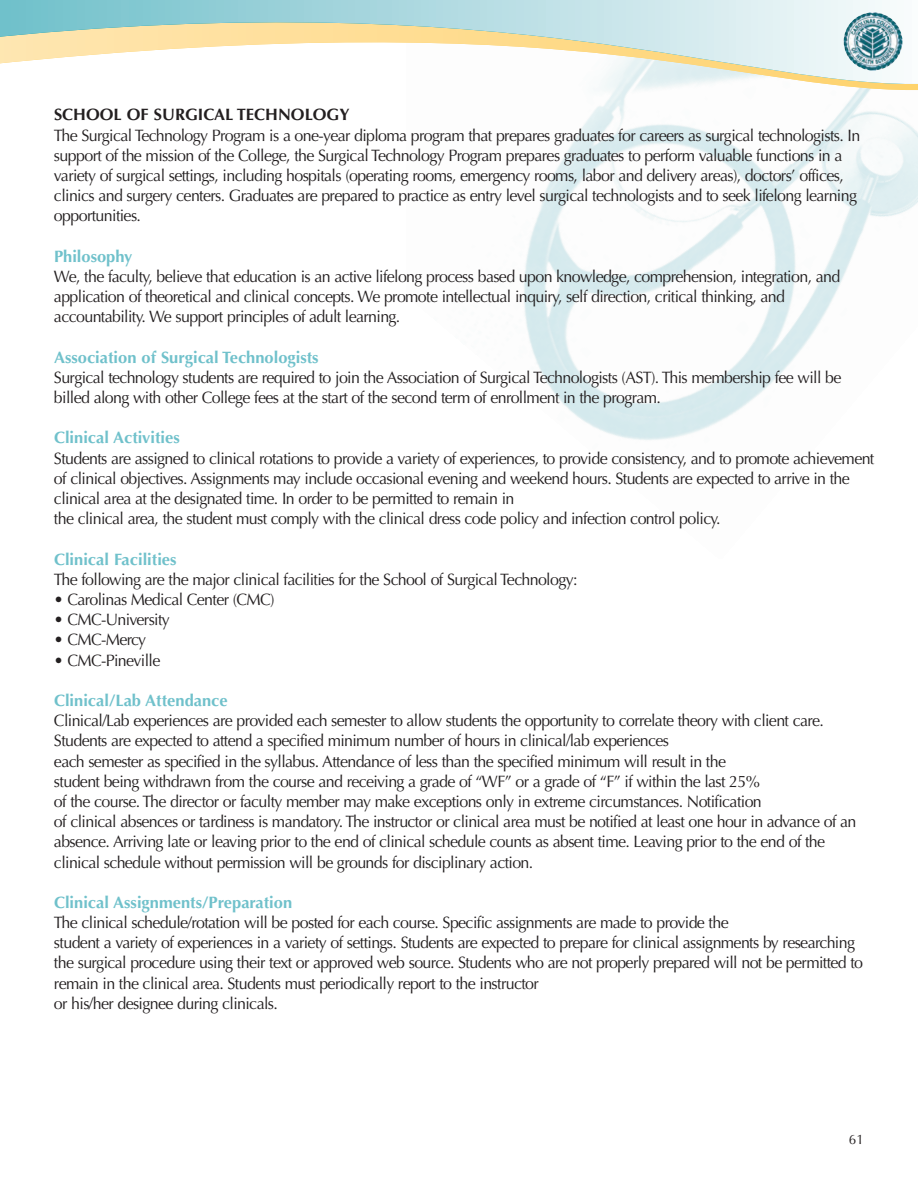
<style>
.page{position:relative;width:918px;height:1188px;background:#fff}
.page>*{position:absolute;margin:0;border:0;box-sizing:border-box;transform-origin:0 0}
.t1{font:16.5px/20.2px "Optima";letter-spacing:-.04em;color:#231f20}
.t2{font:700 16.5px "Optima";color:#70c1cb}
.t3{font:700 16.5px "Optima";color:#231f20}
.t4{font:13.5px "Optima";color:#231f20}
</style>
<div class="page">
<img style="left:523px;top:110px;width:395px;height:330px">
<svg style="left:595px;top:97px;width:270px;height:13px"></svg>
<svg style="left:0;top:0;width:918px;height:97px"></svg>
<img style="left:844px;top:12px;width:58px;height:58px;border-radius:50%">
<p class="t3" style="left:54px;top:108px;width:297px">SCHOOL OF SURGICAL TECHNOLOGY</p>
<p class="t1" style="left:54px;top:126px;width:808px">The Surgical Technology Program is a one-year diploma program that prepares graduates for careers as surgical technologists. In support of the mission of the College, the Surgical Technology Program prepares graduates to perform valuable functions in a variety of surgical settings, including hospitals (operating rooms, emergency rooms, labor and delivery areas), doctors’ offices, clinics and surgery centers. Graduates are prepared to practice as entry level surgical technologists and to seek lifelong learning opportunities.</p>
<p class="t2" style="left:54px;top:249px;width:80px">Philosophy</p>
<p class="t1" style="left:54px;top:268px;width:788px">We, the faculty, believe that education is an active lifelong process based upon knowledge, comprehension, integration, and application of theoretical and clinical concepts. We promote intellectual inquiry, self direction, critical thinking, and accountability. We support principles of adult learning.</p>
<p class="t2" style="left:54px;top:350px;width:266px">Association of Surgical Technologists</p>
<p class="t1" style="left:54px;top:369px;width:789px">Surgical technology students are required to join the Association of Surgical Technologists (AST). This membership fee will be billed along with other College fees at the start of the second term of enrollment in the program.</p>
<p class="t2" style="left:54px;top:431px;width:127px">Clinical Activities</p>
<p class="t1" style="left:54px;top:450px;width:822px">Students are assigned to clinical rotations to provide a variety of experiences, to provide consistency, and to promote achievement of clinical objectives. Assignments may include occasional evening and weekend hours. Students are expected to arrive in the clinical area at the designated time. In order to be permitted to remain in<br>the clinical area, the student must comply with the clinical dress code policy and infection control policy.</p>
<p class="t2" style="left:54px;top:552px;width:124px">Clinical Facilities</p>
<p class="t1" style="left:54px;top:571px;width:525px">The following are the major clinical facilities for the School of Surgical Technology:</p>
<p class="t1" style="left:54px;top:591px;width:222px">• Carolinas Medical Center (CMC)</p>
<p class="t1" style="left:54px;top:611px;width:117px">• CMC-University</p>
<p class="t1" style="left:54px;top:631px;width:94px">• CMC-Mercy</p>
<p class="t1" style="left:54px;top:651px;width:108px">• CMC-Pineville</p>
<p class="t2" style="left:54px;top:694px;width:175px">Clinical/Lab Attendance</p>
<p class="t1" style="left:54px;top:712px;width:804px">Clinical/Lab experiences are provided each semester to allow students the opportunity to correlate theory with client care.<br>Students are expected to attend a specified minimum number of hours in clinical/lab experiences<br>each semester as specified in the syllabus. Attendance of less than the specified minimum will result in the<br>student being withdrawn from the course and receiving a grade of “WF” or a grade of “F” if within the last 25%<br>of the course. The director or faculty member may make exceptions only in extreme circumstances. Notification<br>of clinical absences or tardiness is mandatory. The instructor or clinical area must be notified at least one hour in advance of an absence. Arriving late or leaving prior to the end of clinical schedule counts as absent time. Leaving prior to the end of the clinical schedule without permission will be grounds for disciplinary action.</p>
<p class="t2" style="left:54px;top:896px;width:240px">Clinical Assignments/Preparation</p>
<p class="t1" style="left:54px;top:914px;width:811px">The clinical schedule/rotation will be posted for each course. Specific assignments are made to provide the<br>student a variety of experiences in a variety of settings. Students are expected to prepare for clinical assignments by researching the surgical procedure using their text or approved web source. Students who are not properly prepared will not be permitted to remain in the clinical area. Students must periodically report to the instructor<br>or his/her designee during clinicals.</p>
<p class="t4" style="left:849px;top:1134px;width:17px">61</p>
</div>
